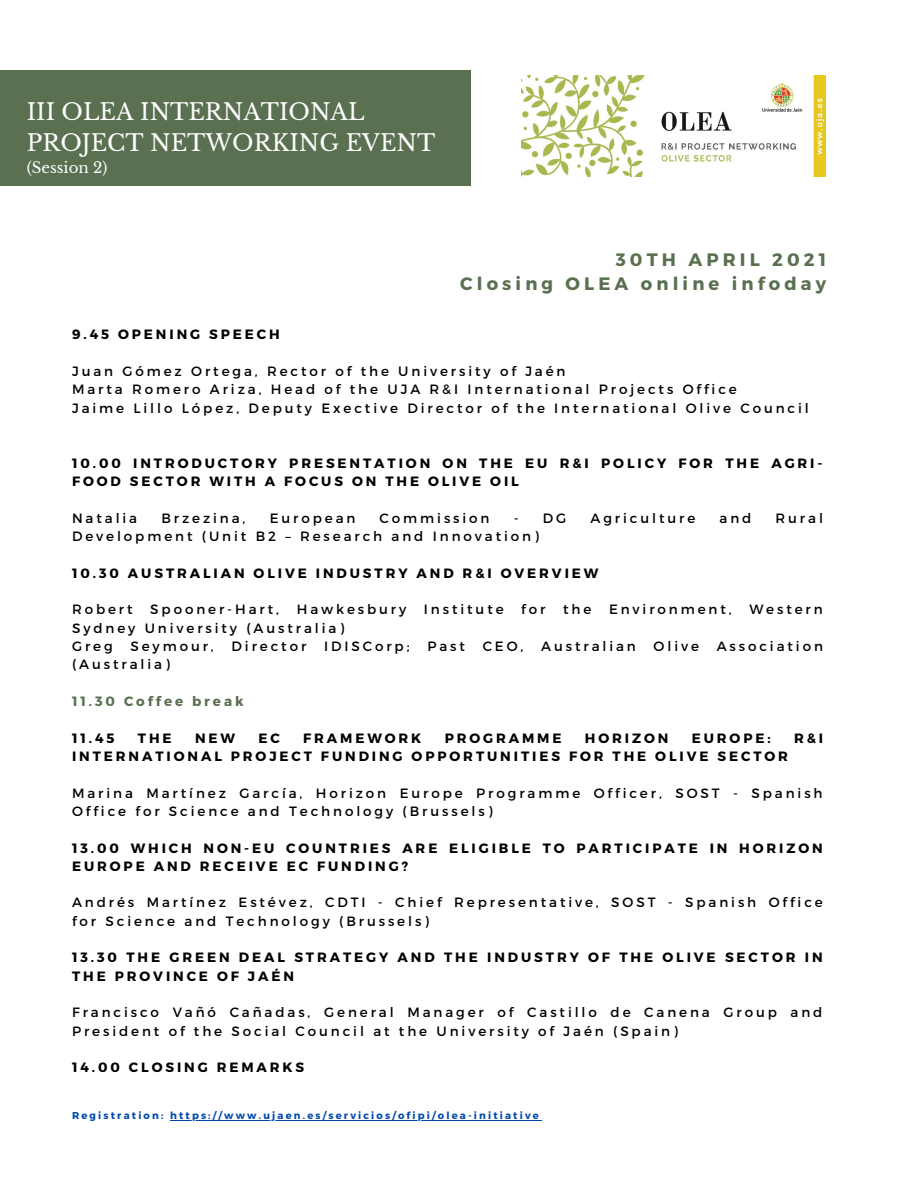
<style>
.page{position:relative;width:918px;height:1188px;background:#fff}
.page>*{position:absolute;margin:0;border:0;box-sizing:border-box;transform-origin:0 0}
.t1{font:22.8px/30.8px "Libre Baskerville";color:#fff}
.t2{font:700 18px "Montserrat";letter-spacing:.23em;color:#5a7050}
.t3{font:15px "Libre Baskerville";color:#fff}
.t4{font:13.5px/18.3px "Montserrat";letter-spacing:.215em;color:#000}
.t5{font:700 13.5px/18.3px "Montserrat";letter-spacing:.215em;color:#000}
.t6{font:700 13.5px "Montserrat";letter-spacing:.215em;color:#5a7050}
.t7{font:700 10.05px "Montserrat";letter-spacing:.215em;color:#004aad}
</style>
<div class="page">
<div style="left:0;top:70px;width:470px;height:115px;background:#5a7050"></div>
<hr style="left:170px;top:1120px;width:371px;height:1px;background:#004aad">
<img style="left:522px;top:76px;width:304px;height:101px">
<p class="t1" style="left:27px;top:97px;width:410px">III OLEA INTERNATIONAL<br>PROJECT NETWORKING EVENT</p>
<p class="t3" style="left:27px;top:159px;width:82px">(Session 2)</p>
<p class="t2" style="left:616px;top:248px;width:212px">30TH APRIL 2021</p>
<p class="t2" style="left:460px;top:272px;width:367px">Closing OLEA online infoday</p>
<p class="t5" style="left:72px;top:325px;width:209px">9.45 OPENING SPEECH</p>
<p class="t4" style="left:72px;top:361px;width:495px">Juan Gómez Ortega, Rector of the University of Jaén</p>
<p class="t4" style="left:72px;top:380px;width:666px">Marta Romero Ariza, Head of the UJA R&amp;I International Projects Office</p>
<p class="t4" style="left:72px;top:398px;width:738px">Jaime Lillo López, Deputy Exective Director of the International Olive Council</p>
<p class="t5" style="left:72px;top:453px;width:752px">10.00 INTRODUCTORY PRESENTATION ON THE EU R&amp;I POLICY FOR THE AGRI-<br>FOOD SECTOR WITH A FOCUS ON THE OLIVE OIL</p>
<p class="t4" style="left:72px;top:508px;width:67px">Natalia</p>
<p class="t4" style="left:161px;top:508px;width:86px">Brzezina,</p>
<p class="t4" style="left:270px;top:508px;width:87px">European</p>
<p class="t4" style="left:380px;top:508px;width:111px">Commission</p>
<p class="t4" style="left:514px;top:508px;width:54px">- DG</p>
<p class="t4" style="left:591px;top:508px;width:106px">Agriculture</p>
<p class="t4" style="left:720px;top:508px;width:33px">and</p>
<p class="t4" style="left:776px;top:508px;width:49px">Rural</p>
<p class="t4" style="left:72px;top:526px;width:468px">Development (Unit B2 – Research and Innovation)</p>
<p class="t5" style="left:72px;top:563px;width:528px">10.30 AUSTRALIAN OLIVE INDUSTRY AND R&amp;I OVERVIEW</p>
<p class="t4" style="left:72px;top:600px;width:62px">Robert</p>
<p class="t4" style="left:150px;top:600px;width:130px">Spooner-Hart,</p>
<p class="t4" style="left:297px;top:600px;width:111px">Hawkesbury</p>
<p class="t4" style="left:424px;top:600px;width:81px">Institute</p>
<p class="t4" style="left:521px;top:600px;width:26px">for</p>
<p class="t4" style="left:563px;top:600px;width:30px">the</p>
<p class="t4" style="left:609px;top:600px;width:124px">Environment,</p>
<p class="t4" style="left:749px;top:600px;width:75px">Western</p>
<p class="t4" style="left:72px;top:618px;width:274px">Sydney University (Australia)</p>
<p class="t4" style="left:72px;top:636px;width:42px">Greg</p>
<p class="t4" style="left:131px;top:636px;width:85px">Seymour,</p>
<p class="t4" style="left:232px;top:636px;width:76px">Director</p>
<p class="t4" style="left:324px;top:636px;width:87px">IDISCorp;</p>
<p class="t4" style="left:427px;top:636px;width:39px">Past</p>
<p class="t4" style="left:483px;top:636px;width:42px">CEO,</p>
<p class="t4" style="left:541px;top:636px;width:96px">Australian</p>
<p class="t4" style="left:654px;top:636px;width:47px">Olive</p>
<p class="t4" style="left:717px;top:636px;width:108px">Association</p>
<p class="t4" style="left:72px;top:655px;width:99px">(Australia)</p>
<p class="t6" style="left:72px;top:692px;width:173px">11.30 Coffee break</p>
<p class="t5" style="left:72px;top:728px;width:44px">11.45</p>
<p class="t5" style="left:138px;top:728px;width:35px">THE</p>
<p class="t5" style="left:195px;top:728px;width:42px">NEW</p>
<p class="t5" style="left:258px;top:728px;width:23px">EC</p>
<p class="t5" style="left:303px;top:728px;width:120px">FRAMEWORK</p>
<p class="t5" style="left:445px;top:728px;width:118px">PROGRAMME</p>
<p class="t5" style="left:585px;top:728px;width:85px">HORIZON</p>
<p class="t5" style="left:692px;top:728px;width:80px">EUROPE:</p>
<p class="t5" style="left:794px;top:728px;width:31px">R&amp;I</p>
<p class="t5" style="left:72px;top:746px;width:717px">INTERNATIONAL PROJECT FUNDING OPPORTUNITIES FOR THE OLIVE SECTOR</p>
<p class="t4" style="left:72px;top:783px;width:752px">Marina Martínez García, Horizon Europe Programme Officer, SOST - Spanish<br>Office for Science and Technology (Brussels)</p>
<p class="t5" style="left:72px;top:838px;width:752px">13.00 WHICH NON-EU COUNTRIES ARE ELIGIBLE TO PARTICIPATE IN HORIZON<br>EUROPE AND RECEIVE EC FUNDING?</p>
<p class="t4" style="left:72px;top:893px;width:752px">Andrés Martínez Estévez, CDTI - Chief Representative, SOST - Spanish Office for Science and Technology (Brussels)</p>
<p class="t5" style="left:72px;top:948px;width:752px">13.30 THE GREEN DEAL STRATEGY AND THE INDUSTRY OF THE OLIVE SECTOR IN<br>THE PROVINCE OF JAÉN</p>
<p class="t4" style="left:72px;top:1003px;width:752px">Francisco Vañó Cañadas, General Manager of Castillo de Canena Group and<br>President of the Social Council at the University of Jaén (Spain)</p>
<p class="t5" style="left:72px;top:1058px;width:234px">14.00 CLOSING REMARKS</p>
<p class="t7" style="left:72px;top:1109px;width:468px">Registration: https://www.ujaen.es/servicios/ofipi/olea-initiative</p>
</div>
